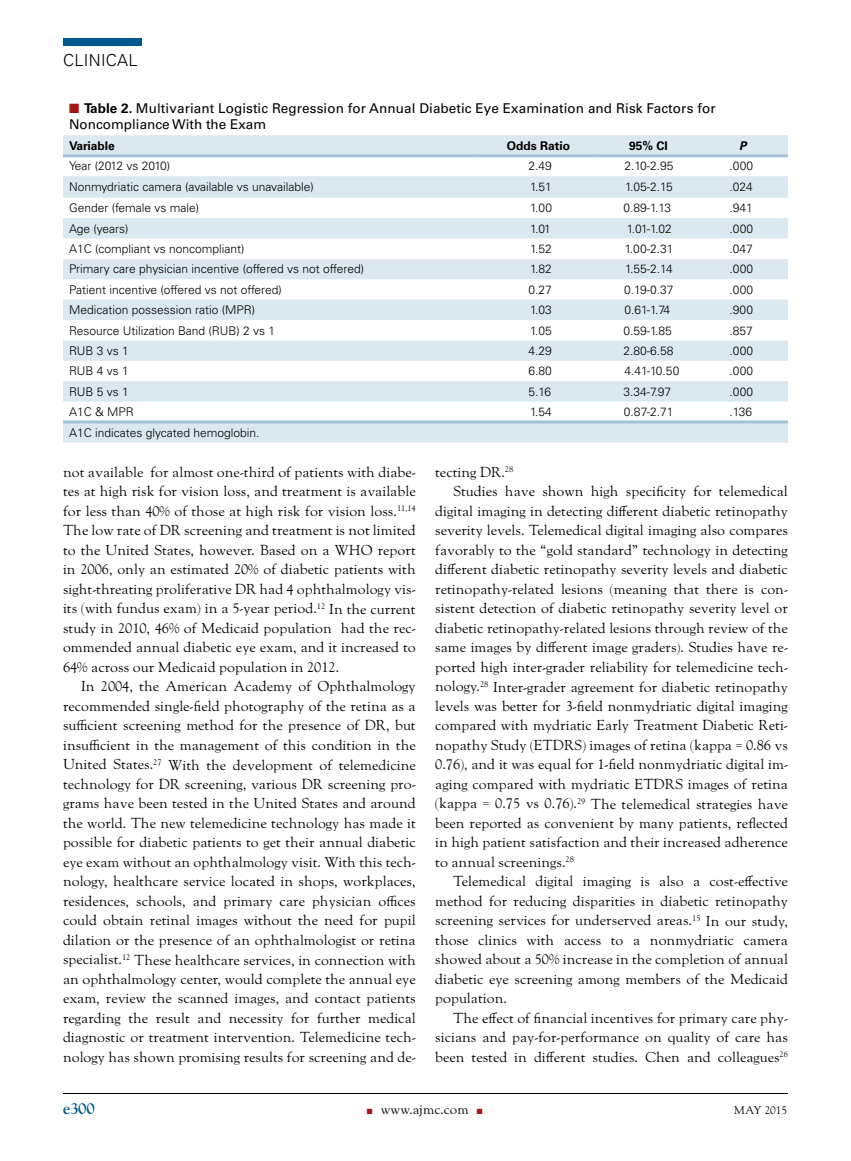
<style>
.page{position:relative;width:851px;height:1161px;background:#fff}
.page>*{position:absolute;margin:0;border:0;box-sizing:border-box;transform-origin:0 0}
.t1{font:300 16.5px "Univers LT Std";letter-spacing:.02em;color:#000}
.t2{font:700 16.5px "LTC Goudy Oldstyle Pro";color:#005890}
.t3{font:14.25px/19.5px "LTC Goudy Oldstyle Pro";color:#000;text-align:justify}
.t4{font:13.5px/16.5px "Univers LT Std";letter-spacing:.005em;color:#000}
.t5{font:13.5px "LTC Goudy Oldstyle Pro";color:#000}
.t6{font:300 12px "Univers LT Std";color:#000}
.t7{font:700 12px "Univers LT Std";color:#000}
.t8{font:300 12px "Univers LT Std";letter-spacing:-.025em;color:#000}
.t9{font:italic 700 12px "Univers LT Std";color:#000}
.t10{font:11.25px "LTC Goudy Oldstyle Pro";color:#000}
.s1{color:#a51617}
.s2{font-weight:700}
</style>
<div class="page">
<hr style="left:63px;top:1093px;width:725px;height:1px;background:#000">
<div style="left:63px;top:38px;width:78px;height:8px;background:#005890"></div>
<svg style="left:63px;top:135px;width:725px;height:308px;fill:#dce8ef"></svg>
<hr style="left:63px;top:154px;width:415px;height:3px;background:#a2c3d4">
<hr style="left:478px;top:154px;width:121px;height:3px;background:#a2c3d4">
<hr style="left:598px;top:154px;width:100px;height:3px;background:#a2c3d4">
<hr style="left:698px;top:154px;width:90px;height:3px;background:#a2c3d4">
<hr style="left:63px;top:420px;width:415px;height:3px;background:#a2c3d4">
<hr style="left:478px;top:420px;width:121px;height:3px;background:#a2c3d4">
<hr style="left:598px;top:420px;width:100px;height:3px;background:#a2c3d4">
<hr style="left:698px;top:420px;width:90px;height:3px;background:#a2c3d4">
<p class="t1" style="left:63px;top:50px;width:76px">CLINICAL</p>
<p class="t4" style="left:69px;top:100px;width:648px"><span class="s1">■</span> <span class="s2">Table 2.</span> Multivariant Logistic Regression for Annual Diabetic Eye Examination and Risk Factors for<br>Noncompliance With the Exam</p>
<p class="t7" style="left:69px;top:139px;width:47px">Variable</p>
<p class="t7" style="left:507px;top:139px;width:65px">Odds Ratio</p>
<p class="t7" style="left:629px;top:139px;width:40px">95% CI</p>
<p class="t9" style="left:739px;top:139px;width:9px">P</p>
<p class="t8" style="left:69px;top:159px;width:103px">Year (2012 vs 2010)</p>
<p class="t6" style="left:528px;top:159px;width:25px">2.49</p>
<p class="t6" style="left:624px;top:159px;width:51px">2.10-2.95</p>
<p class="t6" style="left:729px;top:159px;width:25px">.000</p>
<p class="t6" style="left:69px;top:179px;width:246px">Nonmydriatic camera (available vs unavailable)</p>
<p class="t6" style="left:530px;top:179px;width:23px">1.51</p>
<p class="t6" style="left:625px;top:179px;width:49px">1.05-2.15</p>
<p class="t6" style="left:729px;top:179px;width:25px">.024</p>
<p class="t6" style="left:69px;top:201px;width:132px">Gender (female vs male)</p>
<p class="t6" style="left:530px;top:201px;width:23px">1.00</p>
<p class="t6" style="left:623px;top:201px;width:49px">0.89-1.13</p>
<p class="t6" style="left:729px;top:201px;width:25px">.941</p>
<p class="t6" style="left:69px;top:221px;width:61px">Age (years)</p>
<p class="t6" style="left:530px;top:221px;width:22px">1.01</p>
<p class="t6" style="left:627px;top:221px;width:46px">1.01-1.02</p>
<p class="t6" style="left:729px;top:221px;width:25px">.000</p>
<p class="t6" style="left:69px;top:242px;width:177px">A1C (compliant vs noncompliant)</p>
<p class="t6" style="left:530px;top:242px;width:23px">1.52</p>
<p class="t6" style="left:625px;top:242px;width:50px">1.00-2.31</p>
<p class="t6" style="left:729px;top:242px;width:25px">.047</p>
<p class="t6" style="left:69px;top:262px;width:296px">Primary care physician incentive (offered vs not offered)</p>
<p class="t6" style="left:530px;top:262px;width:23px">1.82</p>
<p class="t6" style="left:625px;top:262px;width:49px">1.55-2.14</p>
<p class="t6" style="left:729px;top:262px;width:25px">.000</p>
<p class="t6" style="left:69px;top:282px;width:214px">Patient incentive (offered vs not offered)</p>
<p class="t6" style="left:528px;top:282px;width:25px">0.27</p>
<p class="t6" style="left:624px;top:282px;width:51px">0.19-0.37</p>
<p class="t6" style="left:729px;top:282px;width:25px">.000</p>
<p class="t6" style="left:69px;top:303px;width:188px">Medication possession ratio (MPR)</p>
<p class="t6" style="left:530px;top:303px;width:23px">1.03</p>
<p class="t6" style="left:624px;top:303px;width:47px">0.61-1.74</p>
<p class="t6" style="left:729px;top:303px;width:25px">.900</p>
<p class="t6" style="left:69px;top:323px;width:208px">Resource Utilization Band (RUB) 2 vs 1</p>
<p class="t6" style="left:530px;top:323px;width:23px">1.05</p>
<p class="t6" style="left:623px;top:323px;width:50px">0.59-1.85</p>
<p class="t6" style="left:729px;top:323px;width:25px">.857</p>
<p class="t6" style="left:69px;top:343px;width:61px">RUB 3 vs 1</p>
<p class="t6" style="left:528px;top:343px;width:25px">4.29</p>
<p class="t6" style="left:623px;top:343px;width:52px">2.80-6.58</p>
<p class="t6" style="left:729px;top:343px;width:25px">.000</p>
<p class="t6" style="left:69px;top:364px;width:61px">RUB 4 vs 1</p>
<p class="t6" style="left:528px;top:364px;width:25px">6.80</p>
<p class="t6" style="left:624px;top:364px;width:56px">4.41-10.50</p>
<p class="t6" style="left:729px;top:364px;width:25px">.000</p>
<p class="t6" style="left:69px;top:384px;width:61px">RUB 5 vs 1</p>
<p class="t6" style="left:528px;top:384px;width:24px">5.16</p>
<p class="t6" style="left:623px;top:384px;width:49px">3.34-7.97</p>
<p class="t6" style="left:729px;top:384px;width:25px">.000</p>
<p class="t6" style="left:69px;top:405px;width:66px">A1C &amp; MPR</p>
<p class="t6" style="left:530px;top:405px;width:23px">1.54</p>
<p class="t6" style="left:624px;top:405px;width:51px">0.87-2.71</p>
<p class="t6" style="left:729px;top:405px;width:24px">.136</p>
<p class="t6" style="left:69px;top:425px;width:192px">A1C indicates glycated hemoglobin.</p>
<p class="t3" style="left:63px;top:463px;width:354px">not available for almost one-third of patients with diabe&shy;tes at high risk for vision loss, and treatment is available for less than 40% of those at high risk for vision loss.<sup>11,14<br></sup>The low rate of DR screening and treatment is not limited to the United States, however. Based on a WHO report in 2006, only an estimated 20% of diabetic patients with sight-threating proliferative DR had 4 ophthalmology vis&shy;its (with fundus exam) in a 5-year period.<sup>12</sup> In the current study in 2010, 46% of Medicaid population had the rec&shy;ommended annual diabetic eye exam, and it increased to 64% across our Medicaid population in 2012.</p>
<p class="t3" style="left:63px;top:678px;width:354px;text-indent:18px">In 2004, the American Academy of Ophthalmology recommended single-field photography of the retina as a sufficient screening method for the presence of DR, but insufficient in the management of this condition in the United States.<sup>27</sup> With the development of telemedicine technology for DR screening, various DR screening pro&shy;grams have been tested in the United States and around the world. The new telemedicine technology has made it possible for diabetic patients to get their annual diabetic eye exam without an ophthalmology visit. With this tech&shy;nology, healthcare service located in shops, workplaces, residences, schools, and primary care physician offices could obtain retinal images without the need for pupil dilation or the presence of an ophthalmologist or retina specialist.<sup>12</sup> These healthcare services, in connection with an ophthalmology center, would complete the annual eye exam, review the scanned images, and contact patients regarding the result and necessity for further medical diagnostic or treatment intervention. Telemedicine tech&shy;nology has shown promising results for screening and de-</p>
<p class="t3" style="left:435px;top:463px;width:79px">tecting DR.<sup>28</sup></p>
<p class="t3" style="left:453px;top:483px;width:336px">Studies have shown high specificity for telemedical</p>
<p class="t3" style="left:435px;top:502px;width:354px">digital imaging in detecting different diabetic retinopathy</p>
<p class="t3" style="left:435px;top:522px;width:354px">severity levels. Telemedical digital imaging also compares</p>
<p class="t3" style="left:435px;top:541px;width:354px">favorably to the “gold standard” technology in detecting</p>
<p class="t3" style="left:435px;top:561px;width:354px">different diabetic retinopathy severity levels and diabetic</p>
<p class="t3" style="left:435px;top:580px;width:354px">retinopathy-related lesions (meaning that there is con-</p>
<p class="t3" style="left:435px;top:600px;width:354px">sistent detection of diabetic retinopathy severity level or</p>
<p class="t3" style="left:435px;top:619px;width:354px">diabetic retinopathy-related lesions through review of the</p>
<p class="t3" style="left:435px;top:639px;width:354px">same images by different image graders). Studies have re-</p>
<p class="t3" style="left:435px;top:658px;width:354px">ported high inter-grader reliability for telemedicine tech-</p>
<p class="t3" style="left:435px;top:678px;width:354px">nology.<sup>28</sup> Inter-grader agreement for diabetic retinopathy</p>
<p class="t3" style="left:435px;top:697px;width:354px">levels was better for 3-field nonmydriatic digital imaging</p>
<p class="t3" style="left:435px;top:717px;width:354px">compared with mydriatic Early Treatment Diabetic Reti-</p>
<p class="t3" style="left:435px;top:736px;width:354px">nopathy Study (ETDRS) images of retina (kappa = 0.86 vs</p>
<p class="t3" style="left:435px;top:756px;width:354px">0.76), and it was equal for 1-field nonmydriatic digital im-</p>
<p class="t3" style="left:435px;top:775px;width:354px">aging compared with mydriatic ETDRS images of retina</p>
<p class="t3" style="left:435px;top:795px;width:354px">(kappa = 0.75 vs 0.76).<sup>29</sup> The telemedical strategies have</p>
<p class="t3" style="left:435px;top:814px;width:354px">been reported as convenient by many patients, reflected</p>
<p class="t3" style="left:435px;top:834px;width:354px">in high patient satisfaction and their increased adherence</p>
<p class="t3" style="left:435px;top:853px;width:140px">to annual screenings.<sup>28</sup></p>
<p class="t3" style="left:453px;top:873px;width:336px">Telemedical digital imaging is also a cost-effective</p>
<p class="t3" style="left:435px;top:892px;width:354px">method for reducing disparities in diabetic retinopathy</p>
<p class="t3" style="left:435px;top:912px;width:354px">screening services for underserved areas.<sup>15</sup> In our study,</p>
<p class="t3" style="left:435px;top:931px;width:354px">those clinics with access to a nonmydriatic camera</p>
<p class="t3" style="left:435px;top:951px;width:354px">showed about a 50% increase in the completion of annual</p>
<p class="t3" style="left:435px;top:970px;width:354px">diabetic eye screening among members of the Medicaid</p>
<p class="t3" style="left:435px;top:990px;width:73px">population.</p>
<p class="t3" style="left:453px;top:1009px;width:336px">The effect of financial incentives for primary care phy-</p>
<p class="t3" style="left:435px;top:1029px;width:354px">sicians and pay-for-performance on quality of care has</p>
<p class="t3" style="left:435px;top:1048px;width:354px">been tested in different studies. Chen and colleagues<sup>26</sup></p>
<p class="t2" style="left:63px;top:1100px;width:33px">e300</p>
<p class="t5" style="left:367px;top:1102px;width:117px"><span class="s1">■</span> www.ajmc.com <span class="s1">■</span></p>
<p class="t10" style="left:733px;top:1104px;width:55px">MAY 2015</p>
</div>
